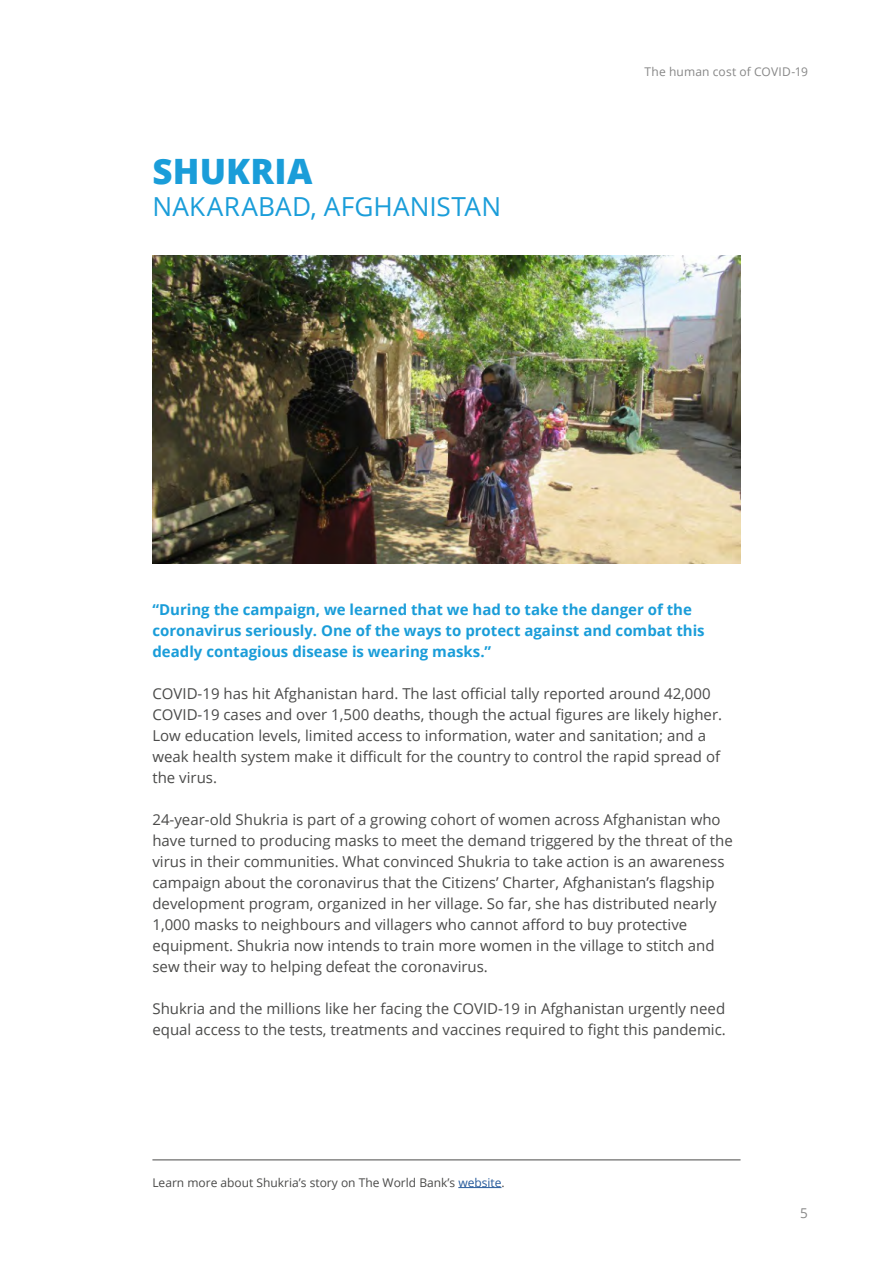
<style>
.page{position:relative;width:893px;height:1263px;background:#fff}
.page>*{position:absolute;margin:0;border:0;box-sizing:border-box;transform-origin:0 0}
.t1{font:800 34.95px "Open Sans";letter-spacing:.01em;color:#1a9dd9}
.t2{font:26.25px "Open Sans";letter-spacing:.01em;color:#1a9dd9}
.t3{font:15px/21px "Open Sans";color:#4a4a49}
.t4{font:700 15px/21px "Open Sans";color:#1a9dd9}
.t5{font:13.5px "Open Sans";color:#878787}
.t6{font:12px "Open Sans";color:#4a4a49}
.t7{font:12px "Open Sans";letter-spacing:.015em;color:#878787}
.s1{color:#275b9b}
</style>
<div class="page">
<img style="left:152px;top:256px;width:588px;height:308px">
<hr style="left:458px;top:1187px;width:43px;height:1px;background:#275b9b">
<hr style="left:152px;top:1159px;width:588px;height:1px;background:#4a4a49">
<h1 class="t1" style="left:152px;top:145px;width:162px">SHUKRIA</h1>
<h2 class="t2" style="left:152px;top:188px;width:350px">NAKARABAD, AFGHANISTAN</h2>
<p class="t7" style="left:645px;top:63px;width:165px">The human cost of COVID-19</p>
<p class="t4" style="left:152px;top:598px;width:554px">“During the campaign, we learned that we had to take the danger of the coronavirus seriously. One of the ways to protect against and combat this deadly contagious disease is wearing masks.”</p>
<p class="t3" style="left:152px;top:682px;width:571px">COVID-19 has hit Afghanistan hard. The last official tally reported around 42,000<br>COVID-19 cases and over 1,500 deaths, though the actual figures are likely higher.<br>Low education levels, limited access to information, water and sanitation; and a weak health system make it difficult for the country to control the rapid spread of the virus.</p>
<p class="t3" style="left:152px;top:808px;width:582px">24-year-old Shukria is part of a growing cohort of women across Afghanistan who have turned to producing masks to meet the demand triggered by the threat of the virus in their communities. What convinced Shukria to take action is an awareness campaign about the coronavirus that the Citizens’ Charter, Afghanistan’s flagship development program, organized in her village. So far, she has distributed nearly 1,000 masks to neighbours and villagers who cannot afford to buy protective equipment. Shukria now intends to train more women in the village to stitch and sew their way to helping defeat the coronavirus.</p>
<p class="t3" style="left:152px;top:997px;width:575px">Shukria and the millions like her facing the COVID-19 in Afghanistan urgently need equal access to the tests, treatments and vaccines required to fight this pandemic.</p>
<p class="t6" style="left:152px;top:1174px;width:354px">Learn more about Shukria’s story on The World Bank’s <span class="s1">website</span>.</p>
<p class="t5" style="left:800px;top:1204px;width:9px">5</p>
</div>
